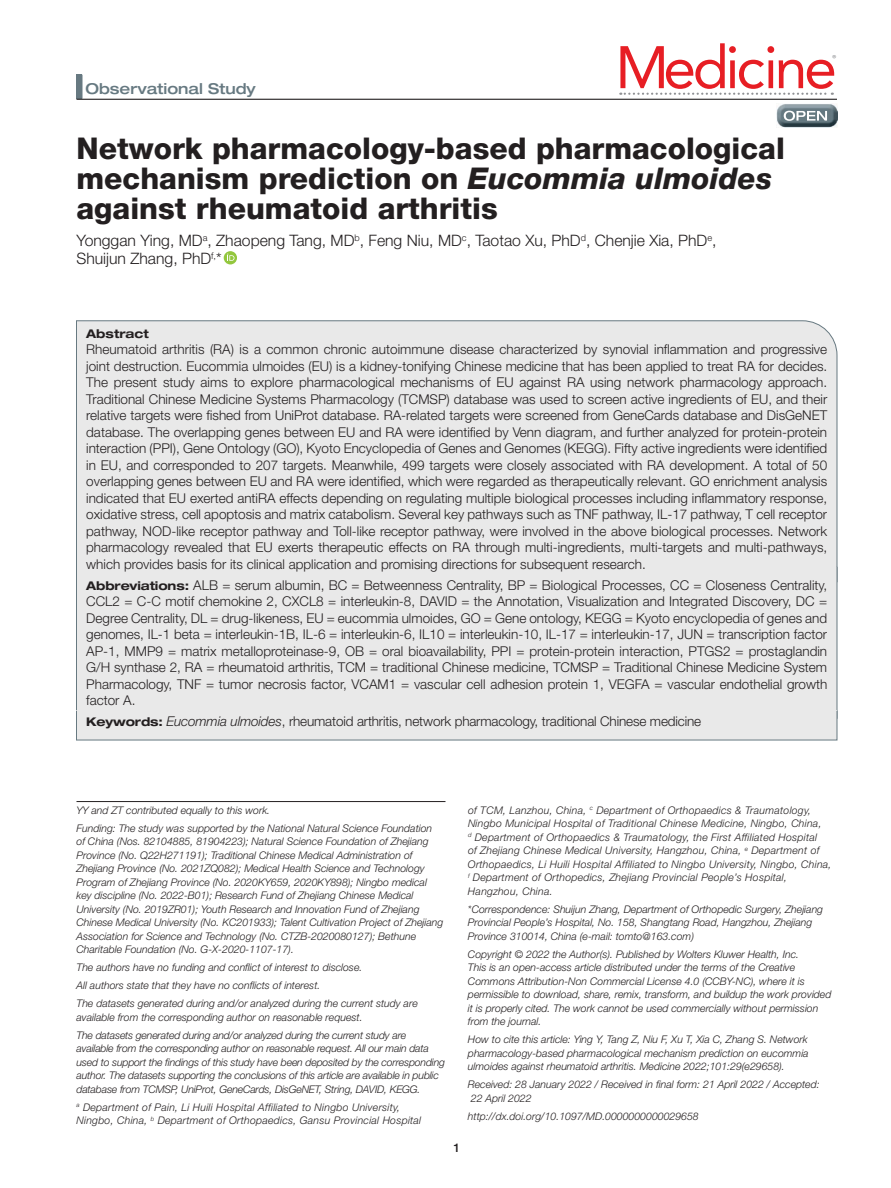
<style>
.page{position:relative;width:891px;height:1188px;background:#fff}
.page>*{position:absolute;margin:0;border:0;box-sizing:border-box;transform-origin:0 0}
.t1{font:59.4px "Avenir";letter-spacing:-.06em;color:#e71e24}
.t2{font:800 30px/30px "Helvetica Neue LT Std";color:#231f20}
.t3{font:300 15.75px/18px "Helvetica Neue LT Std";color:#231f20}
.t4{font:500 expanded 15px "Helvetica Neue LT Std";color:#667981}
.t5{font:300 13.5px/16.5px "Helvetica Neue LT Std";color:#231f20;text-align:justify}
.t6{font:700 expanded 12px "Helvetica Neue LT Std";color:#231f20}
.t7{font:500 12px "Helvetica Neue LT Std";color:#231f20}
.t8{font:italic 300 10.5px/13.5px "Helvetica Neue LT Std";color:#231f20}
.t9{font:italic 300 10.5px/13.5px "Helvetica Neue LT Std";letter-spacing:.025em;color:#231f20}
.t10{font:500 10.35px "Akzidenz Grotesk BE";color:#909295}
.s1{font-style:italic}
.s2{font-weight:700;font-stretch:expanded;font-size:12px}
</style>
<div class="page">
<div style="left:76px;top:74px;width:6px;height:25px;background:#677981"></div>
<hr style="left:76px;top:99px;width:761px;height:1px;background:#231f20">
<img style="left:776px;top:104px;width:61px;height:24px">
<svg style="left:784px;top:111px;width:43px;height:10px"></svg>
<svg style="left:620px;top:93px;width:213px;height:2px"></svg>
<div style="left:76px;top:320px;width:762px;height:263px;background:#e9e9e9"></div>
<div style="left:76px;top:567px;width:761px;height:153px;background:#e9e9e9"></div>
<div style="left:76px;top:711px;width:761px;height:29px;background:#e9e9e9"></div>
<div style="left:224px;top:251px;width:13px;height:13px;background:#93c73e;border-radius:50%"></div>
<svg style="left:227px;top:254px;width:8px;height:7px"></svg>
<hr style="left:76px;top:801px;width:370px;height:1px;background:#231f20">
<p class="t4" style="left:86px;top:80px;width:172px">Observational Study</p>
<h1 class="t1" style="left:615px;top:33px;width:223px">Medicine</h1>
<p class="t10" style="left:832px;top:52px;width:6px">®</p>
<h2 class="t2" style="left:76px;top:134px;width:710px">Network pharmacology-based pharmacological mechanism prediction on <span class="s1">Eucommia ulmoides </span>against rheumatoid arthritis</h2>
<p class="t3" style="left:76px;top:231px;width:642px">Yonggan Ying, MD<sup>a</sup>, Zhaopeng Tang, MD<sup>b</sup>, Feng Niu, MD<sup>c</sup>, Taotao Xu, PhD<sup>d</sup>, Chenjie Xia, PhD<sup>e</sup>,<br>Shuijun Zhang, PhD<sup>f,</sup>*</p>
<p class="t6" style="left:86px;top:326px;width:64px">Abstract</p>
<p class="t5" style="left:86px;top:341px;width:743px">Rheumatoid arthritis (RA) is a common chronic autoimmune disease characterized by synovial inflammation and progressive joint destruction. Eucommia ulmoides (EU) is a kidney-tonifying Chinese medicine that has been applied to treat RA for decides.<br>The present study aims to explore pharmacological mechanisms of EU against RA using network pharmacology approach.<br>Traditional Chinese Medicine Systems Pharmacology (TCMSP) database was used to screen active ingredients of EU, and their relative targets were fished from UniProt database. RA-related targets were screened from GeneCards database and DisGeNET database. The overlapping genes between EU and RA were identified by Venn diagram, and further analyzed for protein-protein interaction (PPI), Gene Ontology (GO), Kyoto Encyclopedia of Genes and Genomes (KEGG). Fifty active ingredients were identified in EU, and corresponded to 207 targets. Meanwhile, 499 targets were closely associated with RA development. A total of 50 overlapping genes between EU and RA were identified, which were regarded as therapeutically relevant. GO enrichment analysis indicated that EU exerted antiRA effects depending on regulating multiple biological processes including inflammatory response, oxidative stress, cell apoptosis and matrix catabolism. Several key pathways such as TNF pathway, IL-17 pathway, T cell receptor pathway, NOD-like receptor pathway and Toll-like receptor pathway, were involved in the above biological processes. Network pharmacology revealed that EU exerts therapeutic effects on RA through multi-ingredients, multi-targets and multi-pathways, which provides basis for its clinical application and promising directions for subsequent research.</p>
<p class="t5" style="left:86px;top:577px;width:743px"><span class="s2">Abbreviations:</span> ALB = serum albumin, BC = Betweenness Centrality, BP = Biological Processes, CC = Closeness Centrality, CCL2 = C-C motif chemokine 2, CXCL8 = interleukin-8, DAVID = the Annotation, Visualization and Integrated Discovery, DC = Degree Centrality, DL = drug-likeness, EU = eucommia ulmoides, GO = Gene ontology, KEGG = Kyoto encyclopedia of genes and genomes, IL-1 beta = interleukin-1B, IL-6 = interleukin-6, IL10 = interleukin-10, IL-17 = interleukin-17, JUN = transcription factor AP-1, MMP9 = matrix metalloproteinase-9, OB = oral bioavailability, PPI = protein-protein interaction, PTGS2 = prostaglandin G/H synthase 2, RA = rheumatoid arthritis, TCM = traditional Chinese medicine, TCMSP = Traditional Chinese Medicine System Pharmacology, TNF = tumor necrosis factor, VCAM1 = vascular cell adhesion protein 1, VEGFA = vascular endothelial growth factor A.</p>
<p class="t5" style="left:86px;top:713px;width:617px"><span class="s2">Keywords:</span> <span class="s1">Eucommia ulmoides</span>, rheumatoid arthritis, network pharmacology, traditional Chinese medicine</p>
<p class="t8" style="left:76px;top:801px;width:357px;line-height:18px">YY and ZT contributed equally to this work.<br>Funding: The study was supported by the National Natural Science Foundation</p>
<p class="t8" style="left:76px;top:835px;width:368px">of China (Nos. 82104885, 81904223); Natural Science Foundation of Zhejiang Province (No. Q22H271191); Traditional Chinese Medical Administration of Zhejiang Province (No. 2021ZQ082); Medical Health Science and Technology Program of Zhejiang Province (No. 2020KY659, 2020KY898); Ningbo medical key discipline (No. 2022-B01); Research Fund of Zhejiang Chinese Medical University (No. 2019ZR01); Youth Research and Innovation Fund of Zhejiang Chinese Medical University (No. KC201933); Talent Cultivation Project of Zhejiang Association for Science and Technology (No. CTZB-2020080127); Bethune Charitable Foundation (No. G-X-2020-1107-17).</p>
<p class="t8" style="left:76px;top:959px;width:343px;line-height:18px">The authors have no funding and conflict of interest to disclose.<br>All authors state that they have no conflicts of interest.<br>The datasets generated during and/or analyzed during the current study are</p>
<p class="t8" style="left:76px;top:1008px;width:331px;line-height:18px">available from the corresponding author on reasonable request.<br>The datasets generated during and/or analyzed during the current study are</p>
<p class="t8" style="left:76px;top:1042px;width:370px">available from the corresponding author on reasonable request. All our main data used to support the findings of this study have been deposited by the corresponding author. The datasets supporting the conclusions of this article are available in public database from TCMSP, UniProt, GeneCards, DisGeNET, String, DAVID, KEGG.</p>
<p class="t9" style="left:76px;top:1100px;width:346px"><sup>a</sup> Department of Pain, Li Huili Hospital Affiliated to Ningbo University,<br>Ningbo, China, <sup>b</sup> Department of Orthopaedics, Gansu Provincial Hospital</p>
<p class="t7" style="left:453px;top:1140px;width:8px">1</p>
<p class="t9" style="left:468px;top:803px;width:365px">of TCM, Lanzhou, China, <sup>c</sup> Department of Orthopaedics &amp; Traumatology, Ningbo Municipal Hospital of Traditional Chinese Medicine, Ningbo, China,<br><sup>d</sup> Department of Orthopaedics &amp; Traumatology, the First Affiliated Hospital<br>of Zhejiang Chinese Medical University, Hangzhou, China, <sup>e</sup> Department of Orthopaedics, Li Huili Hospital Affiliated to Ningbo University, Ningbo, China, <sup>f</sup> Department of Orthopedics, Zhejiang Provincial People’s Hospital, Hangzhou, China.</p>
<p class="t8" style="left:468px;top:902px;width:357px">*Correspondence: Shuijun Zhang, Department of Orthopedic Surgery, Zhejiang<br>Provincial People’s Hospital, No. 158, Shangtang Road, Hangzhou, Zhejiang<br>Province 310014, China (e-mail: tomto@163.com)</p>
<p class="t8" style="left:468px;top:947px;width:365px">Copyright © 2022 the Author(s). Published by Wolters Kluwer Health, Inc.<br>This is an open-access article distributed under the terms of the Creative Commons Attribution-Non Commercial License 4.0 (CCBY-NC), where it is permissible to download, share, remix, transform, and buildup the work provided it is properly cited. The work cannot be used commercially without permission from the journal.</p>
<p class="t8" style="left:468px;top:1033px;width:342px;text-align:justify">How to cite this article: Ying Y, Tang Z, Niu F, Xu T, Xia C, Zhang S. Network pharmacology-based pharmacological mechanism prediction on eucommia ulmoides against rheumatoid arthritis. Medicine 2022;101:29(e29658).</p>
<p class="t8" style="left:468px;top:1078px;width:353px">Received: 28 January 2022 / Received in final form: 21 April 2022 / Accepted:<br>22 April 2022</p>
<p class="t8" style="left:468px;top:1109px;width:232px">http://dx.doi.org/10.1097/MD.0000000000029658</p>
</div>
